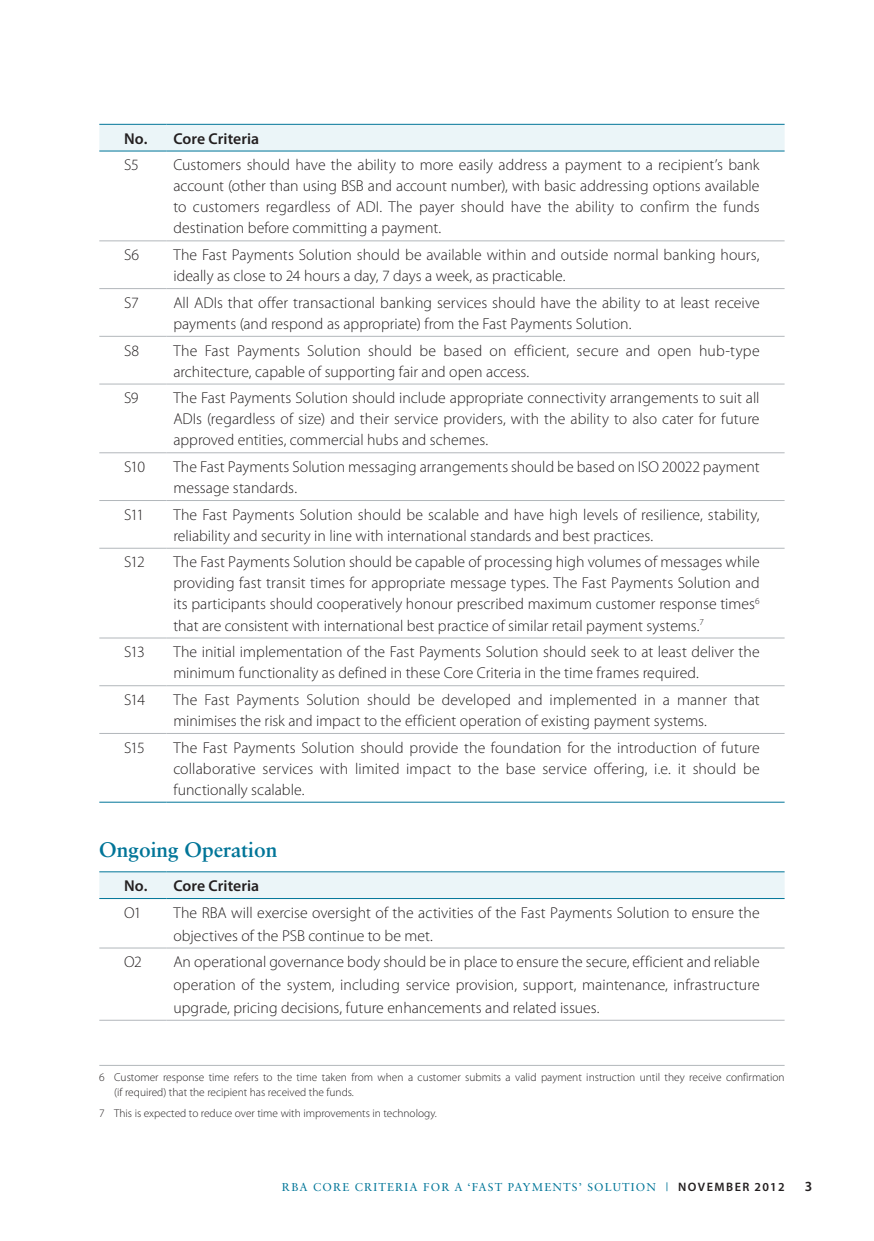
<style>
.page{position:relative;width:874px;height:1241px;background:#fff}
.page>*{position:absolute;margin:0;border:0;box-sizing:border-box;transform-origin:0 0}
.t1{font:700 21px "Sabon LT Std";color:#007598}
.t2{font:300 15.75px/21px "Myriad Pro";letter-spacing:.005em;color:#231f20}
.t3{font:600 15.75px "Myriad Pro";letter-spacing:.005em;color:#231f20}
.t4{font:600 14px "Myriad Pro";color:#231f20}
.t5{font:300 11.38px/15.8px "Myriad Pro";color:#231f20}
.t6{font:11.38px "Sabon LT Std";letter-spacing:.1em;color:#007598}
.s1{font-family:"Myriad Pro";font-weight:600;font-size:12.25px;color:#231f20}
</style>
<div class="page">
<div style="left:99px;top:125px;width:685px;height:26px;background:#ebf5f8"></div>
<hr style="left:99px;top:240px;width:67px;height:1px;background:#b2b7bb">
<hr style="left:166px;top:240px;width:618px;height:1px;background:#b2b7bb">
<hr style="left:99px;top:288px;width:67px;height:1px;background:#b2b7bb">
<hr style="left:166px;top:288px;width:618px;height:1px;background:#b2b7bb">
<hr style="left:99px;top:336px;width:67px;height:1px;background:#b2b7bb">
<hr style="left:166px;top:336px;width:618px;height:1px;background:#b2b7bb">
<hr style="left:99px;top:383px;width:67px;height:1px;background:#b2b7bb">
<hr style="left:166px;top:383px;width:618px;height:1px;background:#b2b7bb">
<hr style="left:99px;top:452px;width:67px;height:1px;background:#b2b7bb">
<hr style="left:166px;top:452px;width:618px;height:1px;background:#b2b7bb">
<hr style="left:99px;top:500px;width:67px;height:1px;background:#b2b7bb">
<hr style="left:166px;top:500px;width:618px;height:1px;background:#b2b7bb">
<hr style="left:99px;top:548px;width:67px;height:1px;background:#b2b7bb">
<hr style="left:166px;top:548px;width:618px;height:1px;background:#b2b7bb">
<hr style="left:99px;top:637px;width:67px;height:1px;background:#b2b7bb">
<hr style="left:166px;top:637px;width:618px;height:1px;background:#b2b7bb">
<hr style="left:99px;top:685px;width:67px;height:1px;background:#b2b7bb">
<hr style="left:166px;top:685px;width:618px;height:1px;background:#b2b7bb">
<hr style="left:99px;top:733px;width:67px;height:1px;background:#b2b7bb">
<hr style="left:166px;top:733px;width:618px;height:1px;background:#b2b7bb">
<hr style="left:99px;top:124px;width:67px;height:1px;background:#007598">
<hr style="left:166px;top:124px;width:618px;height:1px;background:#007598">
<hr style="left:99px;top:151px;width:67px;height:1px;background:#007598">
<hr style="left:166px;top:151px;width:618px;height:1px;background:#007598">
<hr style="left:99px;top:801px;width:67px;height:1px;background:#007598">
<hr style="left:166px;top:801px;width:618px;height:1px;background:#007598">
<div style="left:99px;top:872px;width:685px;height:26px;background:#ebf5f8"></div>
<hr style="left:99px;top:947px;width:67px;height:1px;background:#b2b7bb">
<hr style="left:166px;top:947px;width:618px;height:1px;background:#b2b7bb">
<hr style="left:99px;top:1019px;width:67px;height:1px;background:#b2b7bb">
<hr style="left:166px;top:1019px;width:618px;height:1px;background:#b2b7bb">
<hr style="left:99px;top:871px;width:67px;height:1px;background:#007598">
<hr style="left:166px;top:871px;width:618px;height:1px;background:#007598">
<hr style="left:99px;top:898px;width:67px;height:1px;background:#007598">
<hr style="left:166px;top:898px;width:618px;height:1px;background:#007598">
<hr style="left:99px;top:1064px;width:685px;height:1px;background:#b2b7bb">
<p class="t3" style="left:124px;top:128px;width:137px">No. Core Criteria</p>
<p class="t2" style="left:124px;top:154px;width:16px">S5</p>
<p class="t2" style="left:173px;top:154px;width:587px;text-align:justify">Customers should have the ability to more easily address a payment to a recipient’s bank account (other than using BSB and account number), with basic addressing options available to customers regardless of ADI. The payer should have the ability to confirm the funds destination before committing a payment.</p>
<p class="t2" style="left:124px;top:244px;width:17px">S6</p>
<p class="t2" style="left:173px;top:244px;width:587px">The Fast Payments Solution should be available within and outside normal banking hours, ideally as close to 24 hours a day, 7 days a week, as practicable.</p>
<p class="t2" style="left:124px;top:292px;width:16px">S7</p>
<p class="t2" style="left:173px;top:292px;width:587px">All ADIs that offer transactional banking services should have the ability to at least receive payments (and respond as appropriate) from the Fast Payments Solution.</p>
<p class="t2" style="left:124px;top:339px;width:17px">S8</p>
<p class="t2" style="left:173px;top:339px;width:587px">The Fast Payments Solution should be based on efficient, secure and open hub-type architecture, capable of supporting fair and open access.</p>
<p class="t2" style="left:124px;top:387px;width:16px">S9</p>
<p class="t2" style="left:173px;top:387px;width:587px;text-align:justify">The Fast Payments Solution should include appropriate connectivity arrangements to suit all ADIs (regardless of size) and their service providers, with the ability to also cater for future approved entities, commercial hubs and schemes.</p>
<p class="t2" style="left:124px;top:456px;width:22px">S10</p>
<p class="t2" style="left:173px;top:456px;width:587px">The Fast Payments Solution messaging arrangements should be based on ISO 20022 payment message standards.</p>
<p class="t2" style="left:124px;top:503px;width:22px">S11</p>
<p class="t2" style="left:173px;top:503px;width:587px">The Fast Payments Solution should be scalable and have high levels of resilience, stability, reliability and security in line with international standards and best practices.</p>
<p class="t2" style="left:124px;top:551px;width:22px">S12</p>
<p class="t2" style="left:173px;top:551px;width:587px;text-align:justify">The Fast Payments Solution should be capable of processing high volumes of messages while providing fast transit times for appropriate message types. The Fast Payments Solution and its participants should cooperatively honour prescribed maximum customer response times<sup>6 </sup>that are consistent with international best practice of similar retail payment systems.<sup>7</sup></p>
<p class="t2" style="left:124px;top:641px;width:22px">S13</p>
<p class="t2" style="left:173px;top:641px;width:587px">The initial implementation of the Fast Payments Solution should seek to at least deliver the minimum functionality as defined in these Core Criteria in the time frames required.</p>
<p class="t2" style="left:124px;top:689px;width:22px">S14</p>
<p class="t2" style="left:173px;top:689px;width:587px">The Fast Payments Solution should be developed and implemented in a manner that minimises the risk and impact to the efficient operation of existing payment systems.</p>
<p class="t2" style="left:124px;top:736px;width:22px">S15</p>
<p class="t2" style="left:173px;top:736px;width:587px;text-align:justify">The Fast Payments Solution should provide the foundation for the introduction of future collaborative services with limited impact to the base service offering, i.e. it should be functionally scalable.</p>
<h1 class="t1" style="left:99px;top:836px;width:179px">Ongoing Operation</h1>
<p class="t3" style="left:124px;top:875px;width:137px">No. Core Criteria</p>
<p class="t2" style="left:124px;top:901px;width:19px">O1</p>
<p class="t2" style="left:173px;top:900px;width:587px;line-height:22.8px">The RBA will exercise oversight of the activities of the Fast Payments Solution to ensure the objectives of the PSB continue to be met.</p>
<p class="t2" style="left:124px;top:951px;width:19px">O2</p>
<p class="t2" style="left:173px;top:950px;width:587px;line-height:22.8px;text-align:justify">An operational governance body should be in place to ensure the secure, efficient and reliable operation of the system, including service provision, support, maintenance, infrastructure upgrade, pricing decisions, future enhancements and related issues.</p>
<p class="t5" style="left:114px;top:1068px;width:671px;text-indent:-15px">6 Customer response time refers to the time taken from when a customer submits a valid payment instruction until they receive confirmation (if required) that the recipient has received the funds.</p>
<p class="t5" style="left:99px;top:1104px;width:339px">7 This is expected to reduce over time with improvements in technology.</p>
<p class="t6" style="left:282px;top:1180px;width:504px">RBA CORE CRITERIA FOR A ‘FAST PAYMENTS’ SOLUTION | <span class="s1">november 2012</span></p>
<p class="t4" style="left:804px;top:1177px;width:9px">3</p>
</div>
